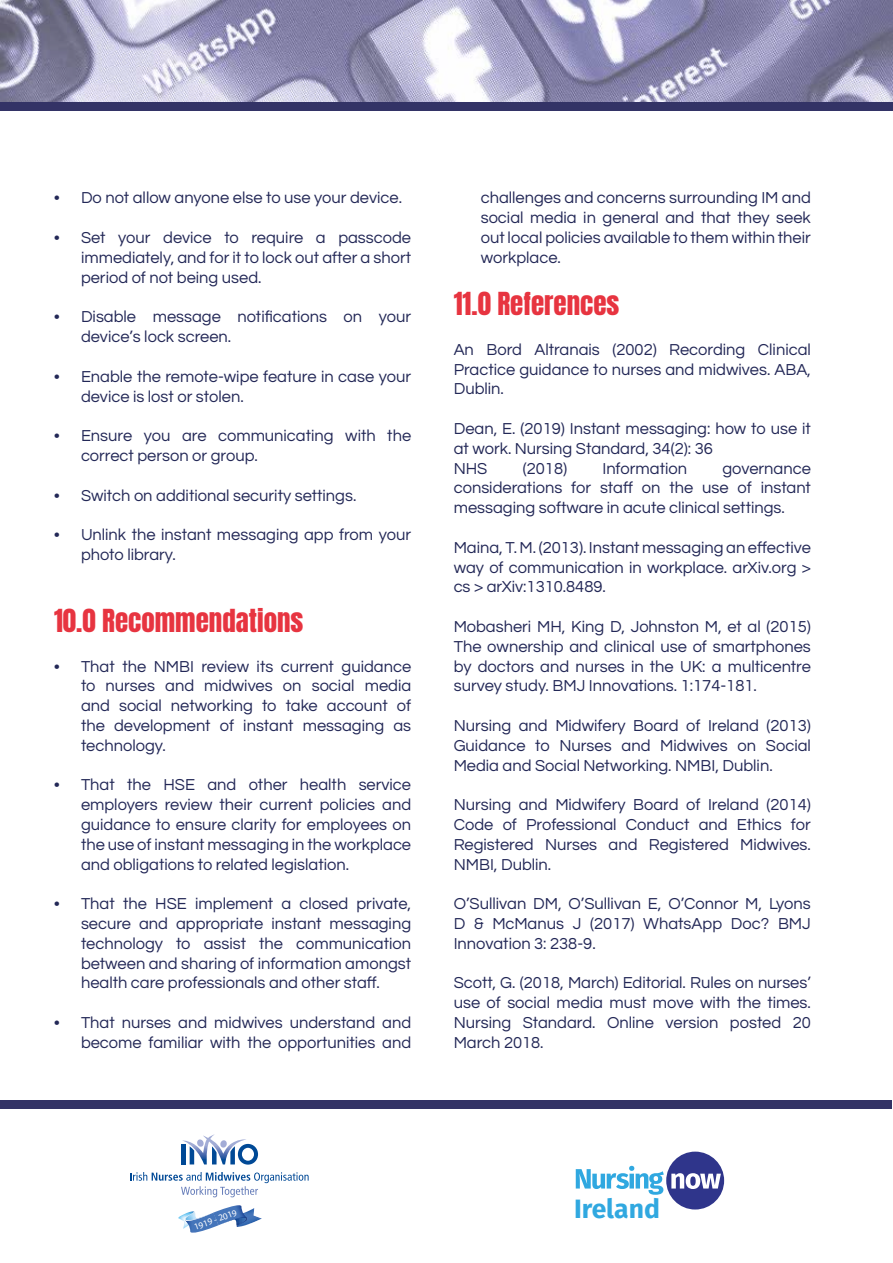
<style>
.page{position:relative;width:893px;height:1263px;background:#fff}
.page>*{position:absolute;margin:0;border:0;box-sizing:border-box;transform-origin:0 0}
.t1{font:27px "Anton";color:#e73440}
.t2{font:700 26.55px "Fira Sans";color:#30a8e0}
.t3{font:16.5px/19.8px "Questrial";color:#232857;text-align:justify}
.t4{font:9.3px "Myriad Pro";color:#fff}
</style>
<div class="page">
<svg style="left:130px;top:1172px;width:179px;height:25px"></svg>
<div style="left:181px;top:1144px;width:5px;height:20px;background:#004996"></div>
<svg style="left:182px;top:1134px;width:76px;height:30px"></svg>
<img style="left:247px;top:1208px;width:15px;height:17px">
<img style="left:178px;top:1214px;width:7px;height:15px">
<img style="left:185px;top:1222px;width:29px;height:11px">
<svg style="left:184px;top:1211px;width:29px;height:11px"></svg>
<img style="left:213px;top:1205px;width:34px;height:22px">
<img style="left:218px;top:1216px;width:29px;height:11px">
<div style="left:666px;top:1151px;width:58px;height:58px;background:#2f358b;border-radius:50%"></div>
<svg style="left:576px;top:1166px;width:88px;height:29px"></svg>
<svg style="left:671px;top:1173px;width:50px;height:16px"></svg>
<img style="left:0;top:0;width:893px;height:102px">
<div style="left:0;top:1100px;width:892px;height:9px;background:#336"></div>
<div style="left:0;top:102px;width:893px;height:8px;background:#336"></div>
<p class="t3" style="left:54px;top:189px;width:350px">• Do not allow anyone else to use your device.</p>
<p class="t3" style="left:81px;top:228px;width:332px;text-indent:-27px">• Set your device to require a passcode immediately, and for it to lock out after a short period of not being used.</p>
<p class="t3" style="left:81px;top:307px;width:332px;text-indent:-27px">• Disable message notifications on your device’s lock screen.</p>
<p class="t3" style="left:81px;top:367px;width:332px;text-indent:-27px">• Enable the remote-wipe feature in case your device is lost or stolen.</p>
<p class="t3" style="left:81px;top:426px;width:332px;text-indent:-27px">• Ensure you are communicating with the correct person or group.</p>
<p class="t3" style="left:54px;top:486px;width:304px">• Switch on additional security settings.</p>
<p class="t3" style="left:81px;top:525px;width:332px;text-indent:-27px">• Unlink the instant messaging app from your photo library.</p>
<h1 class="t1" style="left:54px;top:607px;width:251px">10.0 Recommendations</h1>
<p class="t3" style="left:81px;top:657px;width:332px;text-indent:-27px">• That the NMBI review its current guidance to nurses and midwives on social media and social networking to take account of the development of instant messaging as technology.</p>
<p class="t3" style="left:81px;top:775px;width:332px;text-indent:-27px">• That the HSE and other health service employers review their current policies and guidance to ensure clarity for employees on the use of instant messaging in the workplace and obligations to related legislation.</p>
<p class="t3" style="left:81px;top:894px;width:332px;text-indent:-27px">• That the HSE implement a closed private, secure and appropriate instant messaging technology to assist the communication between and sharing of information amongst health care professionals and other staff.</p>
<p class="t3" style="left:54px;top:1013px;width:359px;text-align:right">• That nurses and midwives understand and become familiar with the opportunities and</p>
<p class="t3" style="left:481px;top:189px;width:332px">challenges and concerns surrounding IM and social media in general and that they seek out local policies available to them within their workplace.</p>
<h1 class="t1" style="left:454px;top:290px;width:167px">11.0 References</h1>
<p class="t3" style="left:454px;top:340px;width:359px">An Bord Altranais (2002) Recording Clinical Practice guidance to nurses and midwives. ABA, Dublin.</p>
<p class="t3" style="left:454px;top:419px;width:359px;text-align:left">Dean, E. (2019) Instant messaging: how to use it at work. Nursing Standard, 34(2): 36<br>NHS</p>
<p class="t3" style="left:523px;top:459px;width:46px">(2018)</p>
<p class="t3" style="left:602px;top:459px;width:86px">Information</p>
<p class="t3" style="left:454px;top:459px;width:359px;text-indent:269px">governance considerations for staff on the use of instant messaging software in acute clinical settings.</p>
<p class="t3" style="left:454px;top:538px;width:359px">Maina, T. M. (2013). Instant messaging an effective way of communication in workplace. arXiv.org &gt; cs &gt; arXiv:1310.8489.</p>
<p class="t3" style="left:454px;top:617px;width:359px">Mobasheri MH, King D, Johnston M, et al (2015)<br>The ownership and clinical use of smartphones by doctors and nurses in the UK: a multicentre survey study. BMJ Innovations. 1:174-181.</p>
<p class="t3" style="left:454px;top:716px;width:359px">Nursing and Midwifery Board of Ireland (2013)<br>Guidance to Nurses and Midwives on Social Media and Social Networking. NMBI, Dublin.</p>
<p class="t3" style="left:454px;top:795px;width:359px">Nursing and Midwifery Board of Ireland (2014)<br>Code of Professional Conduct and Ethics for Registered Nurses and Registered Midwives.<br>NMBI, Dublin.</p>
<p class="t3" style="left:454px;top:894px;width:359px">O’Sullivan DM, O’Sullivan E, O’Connor M, Lyons D &amp; McManus J (2017) WhatsApp Doc? BMJ Innovation 3: 238-9.</p>
<p class="t3" style="left:454px;top:973px;width:359px">Scott, G. (2018, March) Editorial. Rules on nurses’ use of social media must move with the times.<br>Nursing Standard. Online version posted 20<br>March 2018.</p>
<p class="t4" style="left:192px;top:1222px;width:46px;rotate:-20deg">1919 - 2019</p>
<h2 class="t2" style="left:574px;top:1187px;width:87px">Ireland</h2>
</div>
